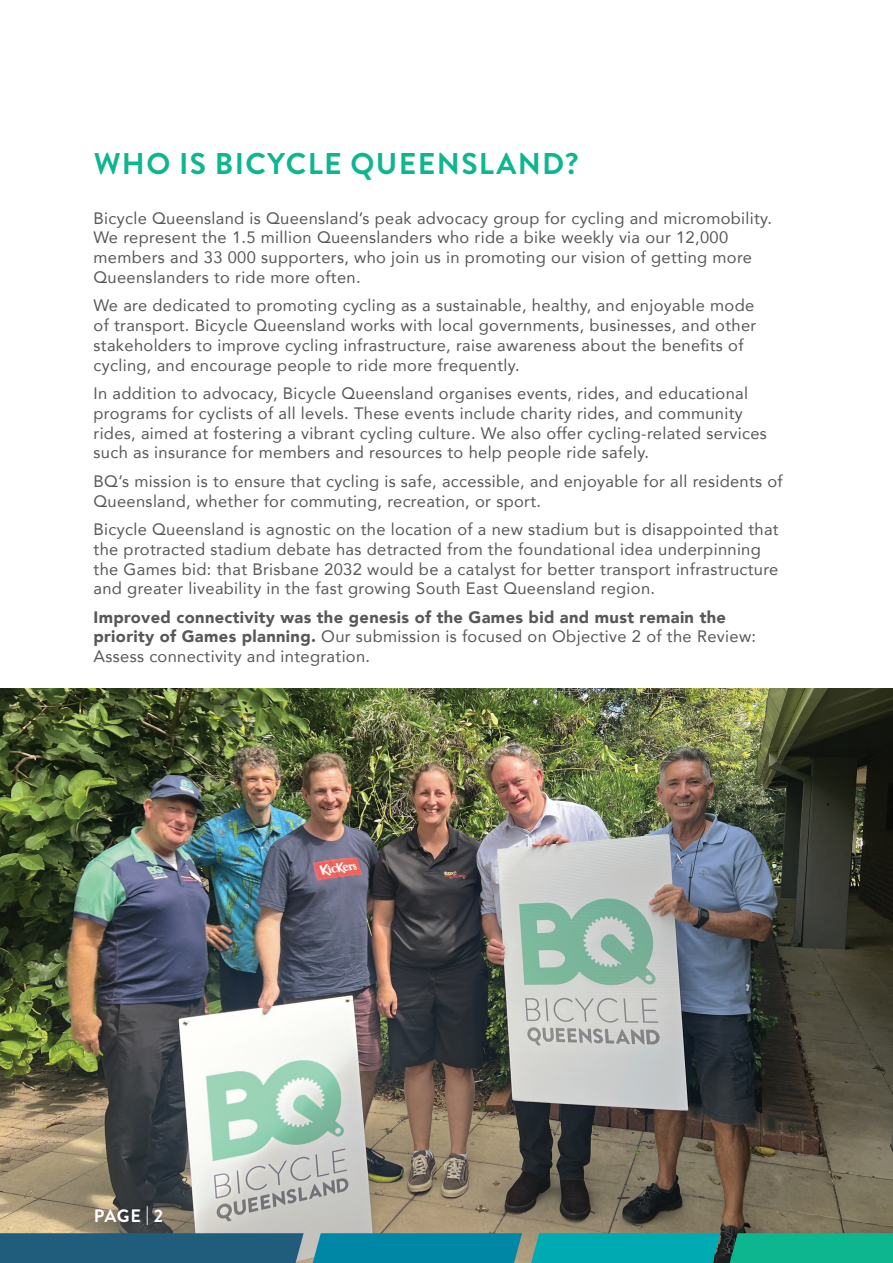
<style>
.page{position:relative;width:893px;height:1263px;background:#fff}
.page>*{position:absolute;margin:0;border:0;box-sizing:border-box;transform-origin:0 0}
.t1{font:700 30px "Brandon Grotesque";letter-spacing:.045em;color:#0eb690}
.t2{font:700 18px "Brandon Grotesque";color:#fff}
.t3{font:16.5px/19.8px "Avenir";letter-spacing:.02em;color:#57585a}
.t4{font:900 16.5px/19.8px "Avenir";letter-spacing:.02em;color:#57585a}
.s1{font-weight:400}
</style>
<div class="page">
<img style="left:0;top:689px;width:893px;height:574px">
<div style="left:0;top:1233px;width:304px;height:30px;background:#205d7d"></div>
<svg style="left:313px;top:1233px;width:209px;height:30px;background:#0888a5"></svg>
<svg style="left:531px;top:1233px;width:189px;height:30px;background:#05a7ad"></svg>
<div style="left:730px;top:1233px;width:163px;height:30px;background:#0eb690"></div>
<h1 class="t1" style="left:94px;top:143px;width:486px">WHO IS BICYCLE QUEENSLAND?</h1>
<p class="t3" style="left:94px;top:208px;width:680px">Bicycle Queensland is Queensland’s peak advocacy group for cycling and micromobility.<br>We represent the 1.5 million Queenslanders who ride a bike weekly via our 12,000 members and 33 000 supporters, who join us in promoting our vision of getting more Queenslanders to ride more often.</p>
<p class="t3" style="left:94px;top:295px;width:664px">We are dedicated to promoting cycling as a sustainable, healthy, and enjoyable mode of transport. Bicycle Queensland works with local governments, businesses, and other stakeholders to improve cycling infrastructure, raise awareness about the benefits of cycling, and encourage people to ride more frequently.</p>
<p class="t3" style="left:94px;top:383px;width:675px">In addition to advocacy, Bicycle Queensland organises events, rides, and educational programs for cyclists of all levels. These events include charity rides, and community rides, aimed at fostering a vibrant cycling culture. We also offer cycling-related services such as insurance for members and resources to help people ride safely.</p>
<p class="t3" style="left:94px;top:471px;width:691px">BQ’s mission is to ensure that cycling is safe, accessible, and enjoyable for all residents of<br>Queensland, whether for commuting, recreation, or sport.</p>
<p class="t3" style="left:94px;top:519px;width:687px">Bicycle Queensland is agnostic on the location of a new stadium but is disappointed that the protracted stadium debate has detracted from the foundational idea underpinning the Games bid: that Brisbane 2032 would be a catalyst for better transport infrastructure and greater liveability in the fast growing South East Queensland region.</p>
<p class="t4" style="left:94px;top:606px;width:664px">Improved connectivity was the genesis of the Games bid and must remain the priority of Games planning. <span class="s1">Our submission is focused on Objective 2 of the Review:<br>Assess connectivity and integration.</span></p>
<p class="t2" style="left:94px;top:1203px;width:71px">PAGE | 2</p>
</div>
